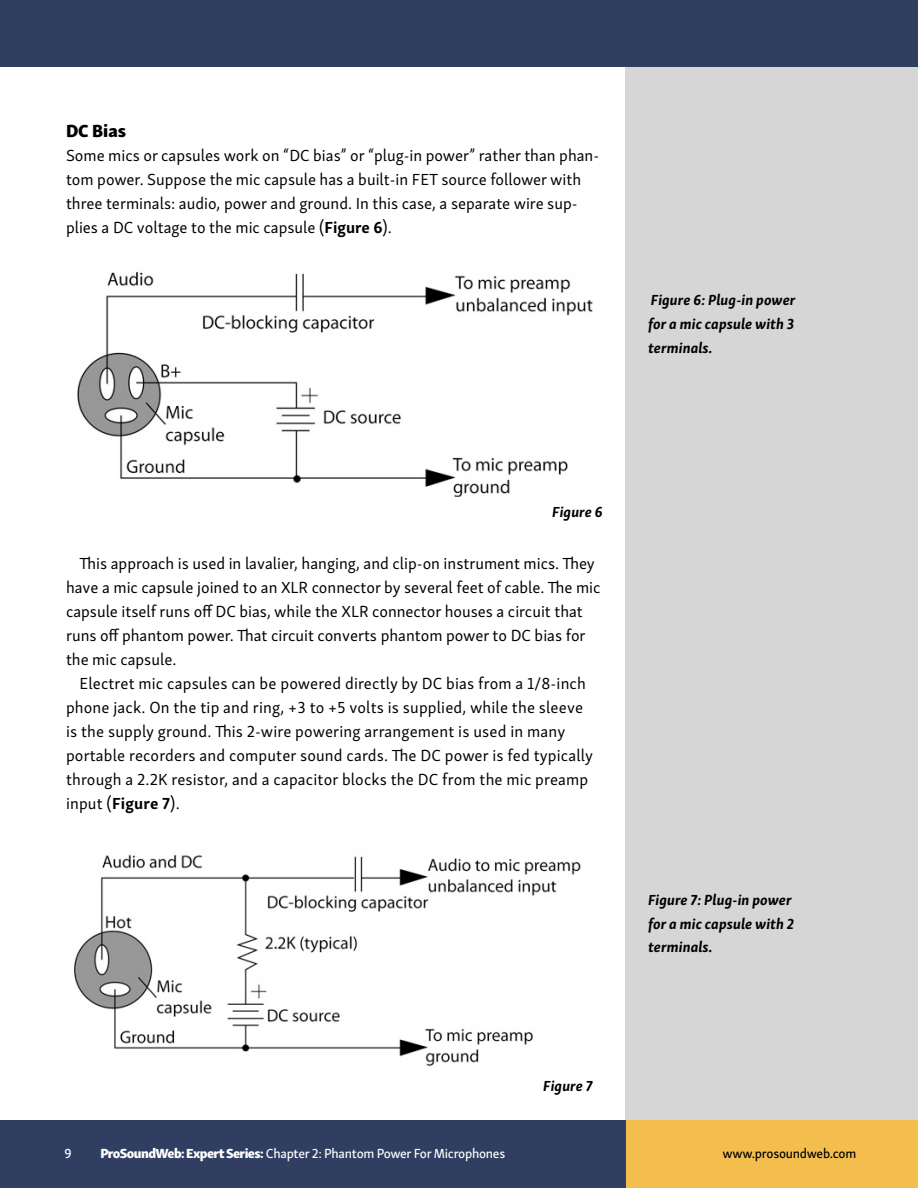
<style>
.page{position:relative;width:918px;height:1188px;background:#fff}
.page>*{position:absolute;margin:0;border:0;box-sizing:border-box;transform-origin:0 0}
.t1{font:18px "Skolar Sans Latn Eb";color:#000}
.t2{font:16.5px/24px "Skolar Sans Latn";color:#000}
.t3{font:italic 700 15px/24px "Skolar Sans Latn";letter-spacing:.005em;color:#000;text-align:justify}
.t4{font:13.5px "Skolar Sans Latn Me";letter-spacing:-.02em;color:#fff}
.t5{font:13.5px "Skolar Sans Latn Me";letter-spacing:-.02em;color:#000}
.s1{font-family:"Skolar Sans";font-weight:700}
.s2{font-family:"Skolar Sans Latn Eb"}
</style>
<div class="page">
<div style="left:626px;top:54px;width:292px;height:1134px;background:#d7d6d6"></div>
<div style="left:0;top:0;width:918px;height:68px;background:#303f61"></div>
<div style="left:0;top:1120px;width:627px;height:68px;background:#303f61"></div>
<div style="left:626px;top:1120px;width:292px;height:68px;background:#f3be4d"></div>
<img style="left:77px;top:271px;width:516px;height:225px">
<img style="left:74px;top:854px;width:507px;height:212px">
<p class="t1" style="left:66px;top:115px;width:62px">DC Bias</p>
<p class="t2" style="left:66px;top:142px;width:535px">Some mics or capsules work on “DC bias” or “plug-in power” rather than phan&shy;tom power. Suppose the mic capsule has a built-in FET source follower with three terminals: audio, power and ground. In this case, a separate wire sup&shy;plies a DC voltage to the mic capsule (<span class="s1">Figure 6</span>).</p>
<p class="t3" style="left:648px;top:286px;width:149px">Figure 6: Plug-in power for a mic capsule with 3 terminals.</p>
<p class="t3" style="left:552px;top:498px;width:52px">Figure 6</p>
<p class="t2" style="left:66px;top:550px;width:536px;text-indent:13px">This approach is used in lavalier, hanging, and clip-on instrument mics. They have a mic capsule joined to an XLR connector by several feet of cable. The mic capsule itself runs off DC bias, while the XLR connector houses a circuit that runs off phantom power. That circuit converts phantom power to DC bias for the mic capsule.</p>
<p class="t2" style="left:66px;top:670px;width:528px;text-indent:13px">Electret mic capsules can be powered directly by DC bias from a 1/8-inch phone jack. On the tip and ring, +3 to +5 volts is supplied, while the sleeve is the supply ground. This 2-wire powering arrangement is used in many portable recorders and computer sound cards. The DC power is fed typically through a 2.2K resistor, and a capacitor blocks the DC from the mic preamp input (<span class="s1">Figure 7</span>).</p>
<p class="t3" style="left:648px;top:886px;width:148px;text-align:left">Figure 7: Plug-in power for a mic capsule with 2 terminals.</p>
<p class="t3" style="left:543px;top:1073px;width:51px">Figure 7</p>
<p class="t4" style="left:64px;top:1143px;width:9px">9</p>
<p class="t4" style="left:100px;top:1143px;width:406px"><span class="s2">ProSoundWeb: Expert Series:</span> Chapter 2: Phantom Power For Microphones</p>
<p class="t5" style="left:722px;top:1143px;width:135px">www.prosoundweb.com</p>
</div>
